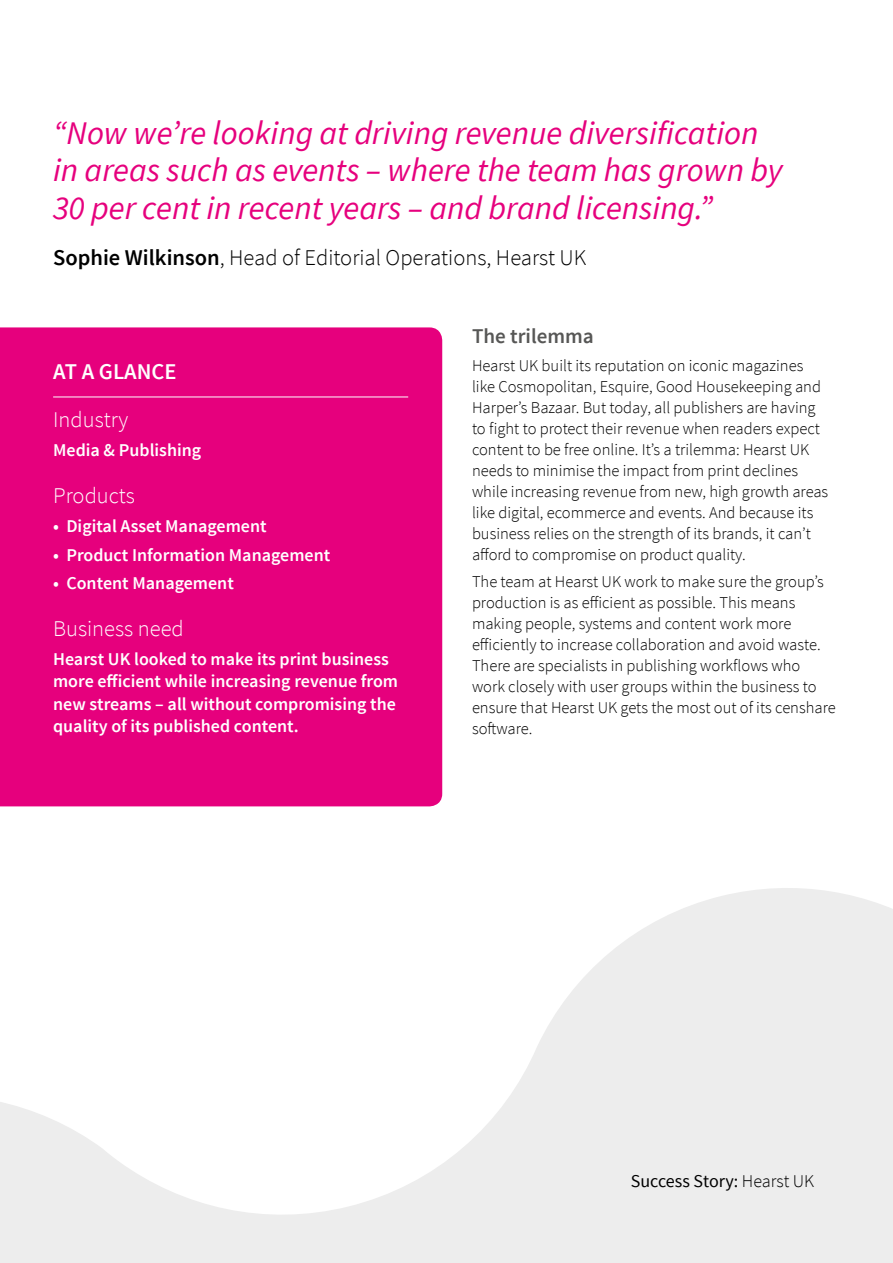
<style>
.page{position:relative;width:893px;height:1263px;background:#fff}
.page>*{position:absolute;margin:0;border:0;box-sizing:border-box;transform-origin:0 0}
.t1{font:italic 33px/37.5px "Source Sans Pro";color:#e6007d}
.t2{font:300 22.5px "Source Sans Pro";color:#000}
.t3{font:300 22.5px "Source Sans Pro";color:#fff}
.t4{font:600 22.5px "Source Sans Pro";color:#fff}
.t5{font:600 21px "Source Sans Pro";color:#575756}
.t6{font:600 18px/22.5px "Source Sans Pro";color:#fff}
.t7{font:18px "Source Sans Pro";color:#000}
.t8{font:300 16.5px/21px "Source Sans Pro";color:#000}
.s1{font-weight:600}
.s2{font-weight:300}
</style>
<div class="page">
<svg style="left:0;top:888px;width:893px;height:375px;fill:#ededed"></svg>
<div style="left:0;top:327px;width:442px;height:479px;background:#e6007d"></div>
<hr style="left:53px;top:397px;width:355px;height:1px;background:#fff">
<h1 class="t1" style="left:53px;top:114px;width:731px">“Now we’re looking at driving revenue diversification in areas such as events – where the team has grown by<br>30 per cent in recent years – and brand licensing.”</h1>
<h2 class="t2" style="left:53px;top:244px;width:535px"><span class="s1">Sophie Wilkinson</span>, Head of Editorial Operations, Hearst UK</h2>
<h2 class="t4" style="left:53px;top:358px;width:125px">AT A GLANCE</h2>
<h2 class="t3" style="left:53px;top:406px;width:77px">Industry</h2>
<p class="t6" style="left:53px;top:440px;width:150px">Media &amp; Publishing</p>
<h2 class="t3" style="left:53px;top:482px;width:83px">Products</h2>
<p class="t6" style="left:53px;top:515px;width:215px">• Digital Asset Management</p>
<p class="t6" style="left:53px;top:544px;width:279px">• Product Information Management</p>
<p class="t6" style="left:53px;top:573px;width:182px">• Content Management</p>
<h2 class="t3" style="left:53px;top:615px;width:132px">Business need</h2>
<p class="t6" style="left:53px;top:648px;width:346px">Hearst UK looked to make its print business more efficient while increasing revenue from new streams – all without compromising the quality of its published content.</p>
<p class="t5" style="left:472px;top:323px;width:123px">The trilemma</p>
<p class="t8" style="left:472px;top:355px;width:358px">Hearst UK built its reputation on iconic magazines like Cosmopolitan, Esquire, Good Housekeeping and Harper’s Bazaar. But today, all publishers are having to fight to protect their revenue when readers expect content to be free online. It’s a trilemma: Hearst UK needs to minimise the impact from print declines while increasing revenue from new, high growth areas like digital, ecommerce and events. And because its business relies on the strength of its brands, it can’t afford to compromise on product quality.</p>
<p class="t8" style="left:472px;top:571px;width:365px">The team at Hearst UK work to make sure the group’s production is as efficient as possible. This means making people, systems and content work more efficiently to increase collaboration and avoid waste.<br>There are specialists in publishing workflows who work closely with user groups within the business to ensure that Hearst UK gets the most out of its censhare software.</p>
<p class="t7" style="left:631px;top:1170px;width:185px">Success Story: <span class="s2">Hearst UK</span></p>
</div>
